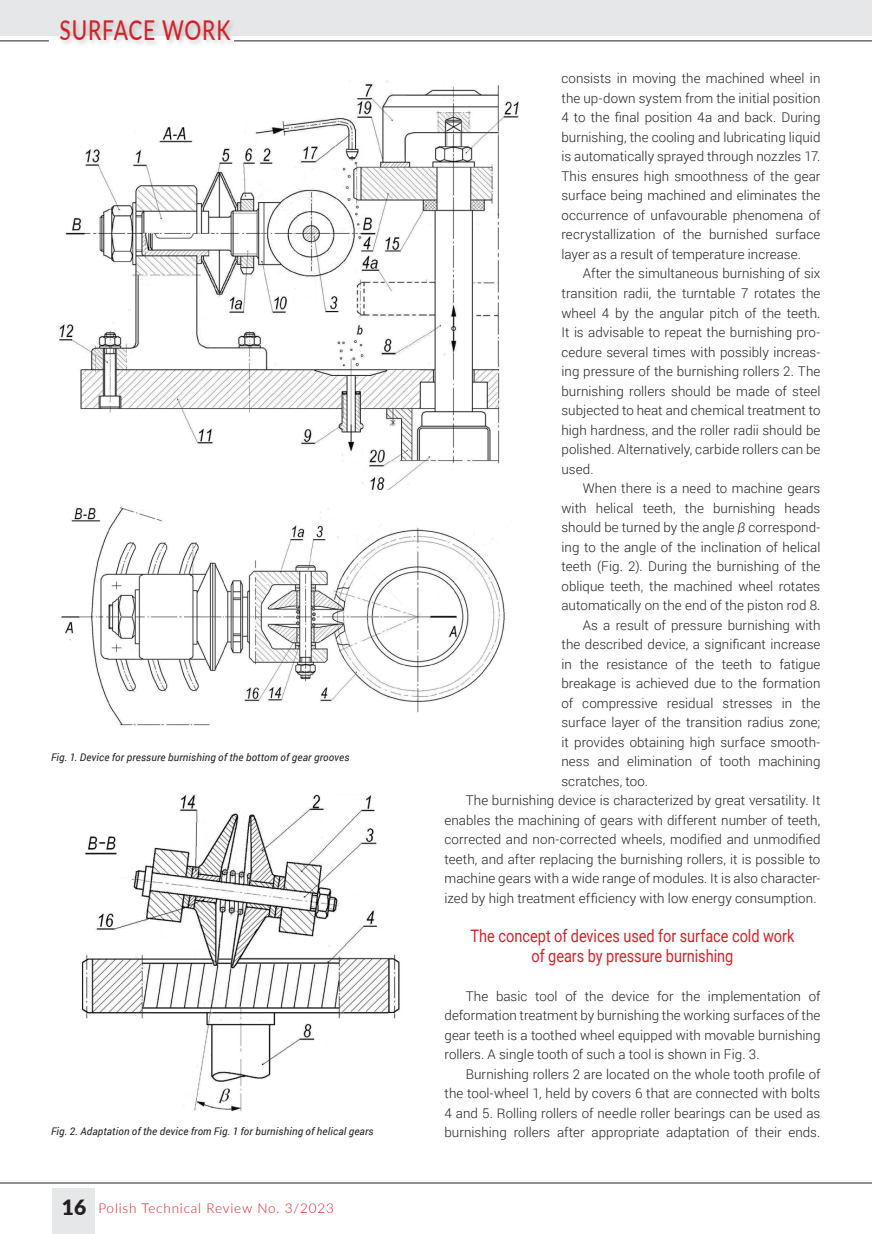
<style>
.page{position:relative;width:872px;height:1234px;background:#fff}
.page>*{position:absolute;margin:0;border:0;box-sizing:border-box;transform-origin:0 0}
.t1{font:500 27.3px "Lato";letter-spacing:.04em;color:#d1232a;scale:.77 1}
.PODPIS_rysunku{font:17.25px/19.5px "Roboto";letter-spacing:-.005em;color:#d1232a;text-align:center;scale:.84 1}
.t2{font:300 13.5px "Lato";letter-spacing:.06em;color:#d1232a}
.Tekst_podstawowy_21{font:300 13.35px/19.5px "Roboto";letter-spacing:.005em;color:#231f20;text-align:justify}
.PODPIS_rysunku-2{font:italic 10.5px "Roboto";letter-spacing:.02em;color:#231f20}
.s1{font-weight:900;font-size:21px;color:#231f20}
.s2{font-style:italic}
</style>
<div class="page">
<hr style="left:871px;top:0;width:1px;height:36px;background:#e6e7e9">
<div style="left:52px;top:1187px;width:42px;height:46px;background:#e6e7e9"></div>
<hr style="left:0;top:1182px;width:872px;height:1px;background:#231f20">
<div style="left:0;top:0;width:871px;height:36px;background:#e6e7e9"></div>
<div style="left:59px;top:19px;width:179px;height:28px;background:#231f20;opacity:.22"></div>
<hr style="left:0;top:40px;width:49px;height:1px;background:#231f20">
<hr style="left:234px;top:40px;width:638px;height:1px;background:#231f20">
<img style="left:59px;top:81px;width:460px;height:408px">
<img style="left:61px;top:507px;width:444px;height:219px">
<img style="left:81px;top:794px;width:319px;height:318px">
<h1 class="t1" style="left:60px;top:10px;width:223px">SURFACE WORK</h1>
<p class="PODPIS_rysunku-2" style="left:51px;top:749px;width:300px">Fig. 1. Device for pressure burnishing of the bottom of gear grooves</p>
<p class="PODPIS_rysunku-2" style="left:51px;top:1123px;width:324px">Fig. 2. Adaptation of the device from Fig. 1 for burnishing of helical gears</p>
<p class="t2" style="left:62px;top:1197px;width:274px"><span class="s1">16</span> Polish Technical Review No. 3/2023</p>
<p class="Tekst_podstawowy_21" style="left:561px;top:68px;width:260px">consists in moving the machined wheel in the up-down system from the initial position 4 to the final position 4a and back. During burnishing, the cooling and lubricating liquid is automatically sprayed through nozzles 17.<br>This ensures high smoothness of the gear surface being machined and eliminates the occurrence of unfavourable phenomena of recrystallization of the burnished surface layer as a result of temperature increase.</p>
<p class="Tekst_podstawowy_21" style="left:561px;top:263px;width:260px;text-indent:21px">After the simultaneous burnishing of six transition radii, the turntable 7 rotates the wheel 4 by the angular pitch of the teeth.<br>It is advisable to repeat the burnishing pro&shy;cedure several times with possibly increas&shy;ing pressure of the burnishing rollers 2. The burnishing rollers should be made of steel subjected to heat and chemical treatment to high hardness, and the roller radii should be polished. Alternatively, carbide rollers can be used.</p>
<p class="Tekst_podstawowy_21" style="left:561px;top:478px;width:260px;text-indent:21px">When there is a need to machine gears with helical teeth, the burnishing heads should be turned by the angle <span class="s2">β</span> correspond&shy;ing to the angle of the inclination of helical teeth (Fig. 2). During the burnishing of the oblique teeth, the machined wheel rotates automatically on the end of the piston rod 8.</p>
<p class="Tekst_podstawowy_21" style="left:561px;top:614px;width:260px;text-indent:21px">As a result of pressure burnishing with the described device, a significant increase in the resistance of the teeth to fatigue breakage is achieved due to the formation of compressive residual stresses in the surface layer of the transition radius zone; it provides obtaining high surface smooth&shy;ness and elimination of tooth machining scratches, too.</p>
<p class="Tekst_podstawowy_21" style="left:444px;top:790px;width:377px;text-indent:21px">The burnishing device is characterized by great versatility. It enables the machining of gears with different number of teeth, corrected and non-corrected wheels, modified and unmodified teeth, and after replacing the burnishing rollers, it is possible to machine gears with a wide range of modules. It is also character&shy;ized by high treatment efficiency with low energy consumption.</p>
<p class="PODPIS_rysunku" style="left:470px;top:925px;width:387px">The concept of devices used for surface cold work of gears by pressure burnishing</p>
<p class="Tekst_podstawowy_21" style="left:444px;top:985px;width:377px;text-indent:21px">The basic tool of the device for the implementation of deformation treatment by burnishing the working surfaces of the gear teeth is a toothed wheel equipped with movable burnishing rollers. A single tooth of such a tool is shown in Fig. 3.</p>
<p class="Tekst_podstawowy_21" style="left:444px;top:1063px;width:377px;text-indent:21px">Burnishing rollers 2 are located on the whole tooth profile of the tool-wheel 1, held by covers 6 that are connected with bolts 4 and 5. Rolling rollers of needle roller bearings can be used as burnishing rollers after appropriate adaptation of their ends.</p>
</div>
